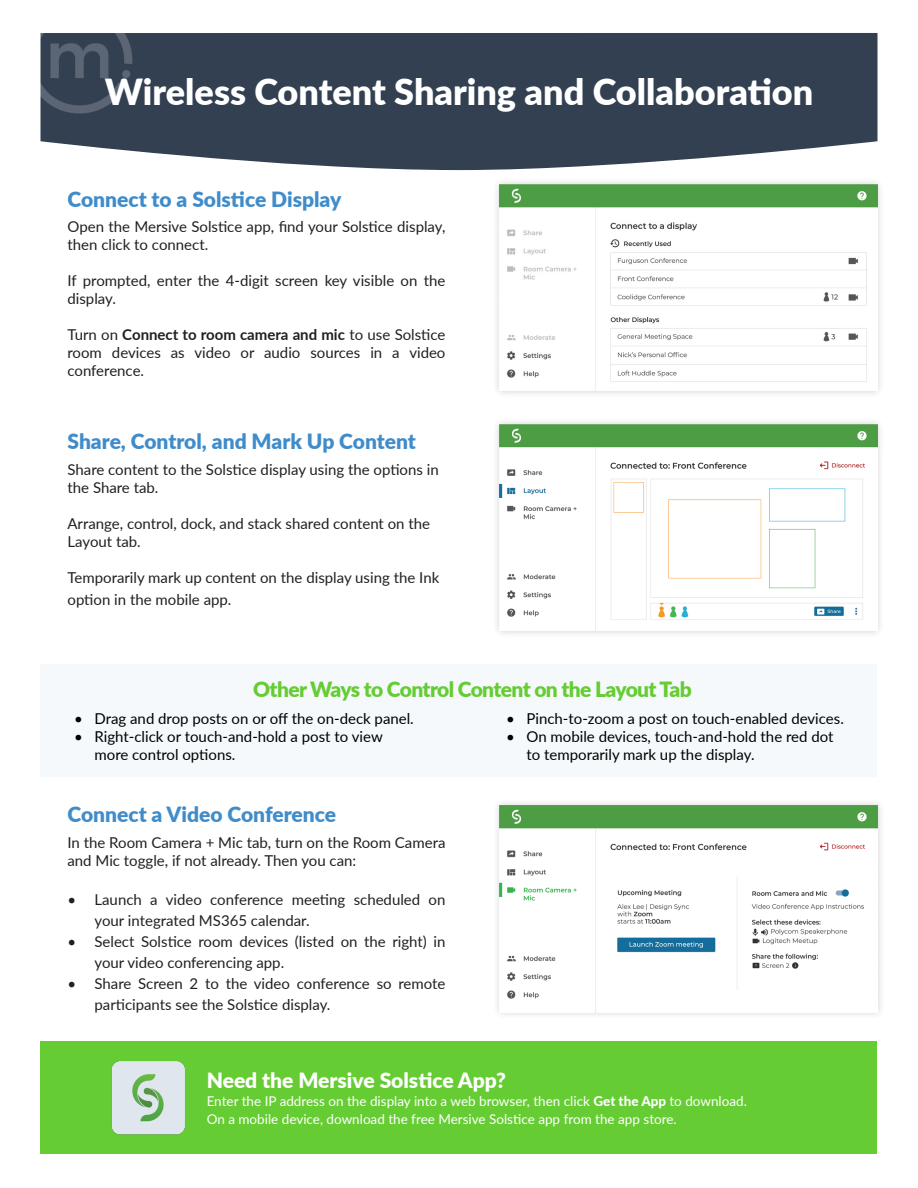
<style>
.page{position:relative;width:918px;height:1188px;background:#fff}
.page>*{position:absolute;margin:0;border:0;box-sizing:border-box;transform-origin:0 0}
.H3_copy{font:900 36px "Lato";color:#fff}
.t1{font:900 21px "Lato";color:#408cca}
.Body{font:900 21px "Lato";letter-spacing:-.03em;color:#6c3}
.t2{font:900 21px "Lato";color:#fff}
.Body-2{font:15px/18px "Lato";color:#231f20}
.t3{font:15px/18px "Lato";color:#000}
.t4{font:13.5px "Lato";color:#fff}
.s1{font-weight:700}
.s2{font-weight:800}
</style>
<div class="page">
<div style="left:40px;top:1041px;width:838px;height:113px;background:#6c3"></div>
<img style="left:111px;top:1061px;width:74px;height:74px">
<svg style="left:40px;top:33px;width:838px;height:137px;background:#445060"></svg>
<div style="left:492px;top:177px;width:393px;height:222px;background:#231f20;opacity:.2"></div>
<img style="left:500px;top:185px;width:377px;height:206px">
<div style="left:492px;top:417px;width:393px;height:222px;background:#231f20;opacity:.2"></div>
<img style="left:500px;top:425px;width:377px;height:206px">
<div style="left:492px;top:798px;width:393px;height:222px;background:#231f20;opacity:.2"></div>
<img style="left:500px;top:806px;width:378px;height:206px">
<img style="left:40px;top:33px;width:94px;height:82px">
<div style="left:40px;top:665px;width:838px;height:112px;background:#f5f9fc"></div>
<p class="H3_copy" style="left:105px;top:65px;width:710px">Wireless Content Sharing and Collaboration</p>
<h5 class="t1" style="left:68px;top:183px;width:275px">Connect to a Solstice Display</h5>
<p class="Body-2" style="left:68px;top:217px;width:379px">Open the Mersive Solstice app, find your Solstice display, then click to connect.</p>
<p class="Body-2" style="left:68px;top:271px;width:380px">If prompted, enter the 4-digit screen key visible on the display.</p>
<p class="Body-2" style="left:68px;top:325px;width:379px;text-align:justify">Turn on <span class="s1">Connect to room camera and mic</span> to use Solstice room devices as video or audio sources in a video conference.</p>
<h5 class="t1" style="left:68px;top:426px;width:350px">Share, Control, and Mark Up Content</h5>
<p class="Body-2" style="left:68px;top:460px;width:373px">Share content to the Solstice display using the options in the Share tab.</p>
<p class="Body-2" style="left:68px;top:514px;width:364px">Arrange, control, dock, and stack shared content on the<br>Layout tab.</p>
<p class="Body-2" style="left:68px;top:566px;width:373px;line-height:21.6px">Temporarily mark up content on the display using the Ink option in the mobile app.</p>
<p class="Body" style="left:253px;top:673px;width:440px">Other Ways to Control Content on the Layout Tab</p>
<p class="t3" style="left:74px;top:709px;width:341px">• Drag and drop posts on or off the on-deck panel.</p>
<p class="t3" style="left:94px;top:727px;width:290px;text-indent:-20px">• Right-click or touch-and-hold a post to view more control options.</p>
<h5 class="t1" style="left:68px;top:799px;width:270px">Connect a Video Conference</h5>
<p class="Body-2" style="left:68px;top:833px;width:379px">In the Room Camera + Mic tab, turn on the Room Camera and Mic toggle, if not already. Then you can:</p>
<p class="Body-2" style="left:94px;top:888px;width:353px;line-height:21px;text-indent:-27px">• Launch a video conference meeting scheduled on your integrated MS365 calendar.</p>
<p class="Body-2" style="left:94px;top:930px;width:352px;line-height:21px;text-indent:-27px">• Select Solstice room devices (listed on the right) in your video conferencing app.</p>
<p class="Body-2" style="left:94px;top:972px;width:353px;line-height:21px;text-indent:-27px">• Share Screen 2 to the video conference so remote participants see the Solstice display.</p>
<p class="t3" style="left:506px;top:709px;width:339px">• Pinch-to-zoom a post on touch-enabled devices.</p>
<p class="t3" style="left:526px;top:727px;width:309px;text-indent:-20px">• On mobile devices, touch-and-hold the red dot to temporarily mark up the display.</p>
<h4 class="t2" style="left:207px;top:1065px;width:301px">Need the Mersive Solstice App?</h4>
<h4 class="t4" style="left:207px;top:1091px;width:542px">Enter the IP address on the display into a web browser, then click <span class="s2">Get the App</span> to download.</h4>
<h4 class="t4" style="left:207px;top:1109px;width:472px">On a mobile device, download the free Mersive Solstice app from the app store.</h4>
</div>
